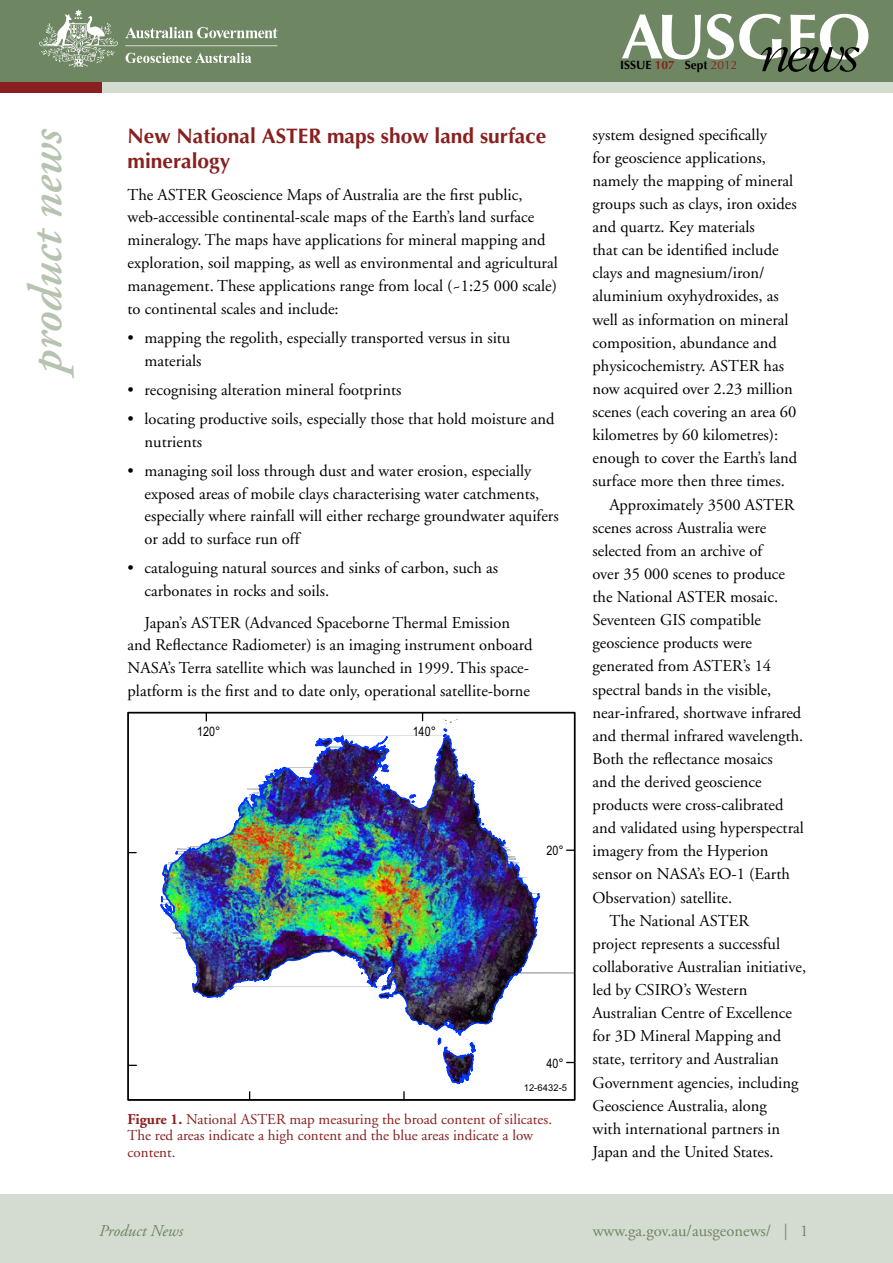
<style>
.page{position:relative;width:893px;height:1263px;background:#fff}
.page>*{position:absolute;margin:0;border:0;box-sizing:border-box;transform-origin:0 0}
.t1{font:italic 600 48px "Adobe Garamond";color:#b7c3b1}
.t2{font:700 21px/25.5px "Optima";color:#88201f}
.t3{font:16.5px/22.8px "Adobe Garamond";color:#000}
.t4{font:16.5px "Adobe Garamond";color:#6f8663}
.t5{font:italic 16.5px "Adobe Garamond";color:#6f8663}
.t6{font:15px/16.5px "Adobe Garamond";color:#88201f}
.t7{font:13.05px "Arial Narrow";letter-spacing:-.005em;color:#000}
.t8{font:700 12px "Optima";color:#000}
.t9{font:9.45px "Arial";color:#000}
.s1{color:#88201f}
.s2{font-weight:400;color:#88201f}
.s3{font-weight:700}
.s4{font-style:inherit}
</style>
<div class="page">
<div style="left:0;top:13px;width:893px;height:80px;background:#d4dbd0"></div>
<div style="left:0;top:11px;width:102px;height:82px;background:#88201f"></div>
<div style="left:0;top:0;width:893px;height:82px;background:#6f8663"></div>
<div style="left:0;top:1195px;width:893px;height:68px;background:#d4dbd0"></div>
<svg style="left:622px;top:14px;width:79px;height:45px"></svg>
<svg style="left:707px;top:14px;width:161px;height:58px"></svg>
<img style="left:39px;top:9px;width:239px;height:59px">
<svg style="left:543px;top:972px;width:30px;height:2px"></svg>
<img style="left:160px;top:727px;width:383px;height:358px">
<div style="left:128px;top:712px;width:448px;height:389px;border:2px solid #000"></div>
<svg style="left:403px;top:1091px;width:2px;height:9px"></svg>
<svg style="left:566px;top:849px;width:9px;height:2px"></svg>
<p class="t8" style="left:620px;top:58px;width:119px">issue <span class="s1">107</span> Sept <span class="s2">2012</span></p>
<p class="t2" style="left:128px;top:123px;width:420px">New National ASTER maps show land surface mineralogy</p>
<p class="t3" style="left:128px;top:183px;width:432px">The ASTER Geoscience Maps of Australia are the first public, web-accessible continental-scale maps of the Earth’s land surface mineralogy. The maps have applications for mineral mapping and exploration, soil mapping, as well as environmental and agricultural management. These applications range from local (~1:25 000 scale) to continental scales and include:</p>
<p class="t3" style="left:145px;top:327px;width:367px;text-indent:-17px">• mapping the regolith, especially transported versus in situ materials</p>
<p class="t3" style="left:128px;top:379px;width:275px">• recognising alteration mineral footprints</p>
<p class="t3" style="left:145px;top:408px;width:411px;text-indent:-17px">• locating productive soils, especially those that hold moisture and nutrients</p>
<p class="t3" style="left:145px;top:460px;width:416px;text-indent:-17px">• managing soil loss through dust and water erosion, especially exposed areas of mobile clays characterising water catchments, especially where rainfall will either recharge groundwater aquifers or add to surface run off</p>
<p class="t3" style="left:145px;top:557px;width:355px;text-indent:-17px">• cataloguing natural sources and sinks of carbon, such as carbonates in rocks and soils.</p>
<p class="t3" style="left:128px;top:611px;width:406px;text-align:center">Japan’s ASTER (Advanced Spaceborne Thermal Emission<br>and Reflectance Radiometer) is an imaging instrument onboard NASA’s Terra satellite which was launched in 1999. This space&shy;platform is the first and to date only, operational satellite-borne</p>
<h1 class="t1" style="left:20px;top:373px;width:246px;rotate:-90deg">product news</h1>
<p class="t3" style="left:592px;top:123px;width:176px">system designed specifically</p>
<p class="t3" style="left:592px;top:147px;width:175px">for geoscience applications,</p>
<p class="t3" style="left:592px;top:170px;width:202px">namely the mapping of mineral</p>
<p class="t3" style="left:592px;top:193px;width:206px">groups such as clays, iron oxides</p>
<p class="t3" style="left:592px;top:216px;width:164px">and quartz. Key materials</p>
<p class="t3" style="left:592px;top:239px;width:188px">that can be identified include</p>
<p class="t3" style="left:592px;top:262px;width:174px">clays and magnesium/iron/</p>
<p class="t3" style="left:592px;top:285px;width:188px">aluminium oxyhydroxides, as</p>
<p class="t3" style="left:592px;top:308px;width:198px">well as information on mineral</p>
<p class="t3" style="left:592px;top:331px;width:186px">composition, abundance and</p>
<p class="t3" style="left:592px;top:355px;width:193px">physicochemistry. ASTER has</p>
<p class="t3" style="left:592px;top:378px;width:202px">now acquired over 2.23 million</p>
<p class="t3" style="left:592px;top:401px;width:205px">scenes (each covering an area 60</p>
<p class="t3" style="left:592px;top:424px;width:187px">kilometres by 60 kilometres):</p>
<p class="t3" style="left:592px;top:447px;width:206px">enough to cover the Earth’s land</p>
<p class="t3" style="left:592px;top:470px;width:194px">surface more then three times.</p>
<p class="t3" style="left:609px;top:493px;width:186px">Approximately 3500 ASTER</p>
<p class="t3" style="left:592px;top:516px;width:175px">scenes across Australia were</p>
<p class="t3" style="left:592px;top:540px;width:171px">selected from an archive of</p>
<p class="t3" style="left:592px;top:563px;width:194px">over 35 000 scenes to produce</p>
<p class="t3" style="left:592px;top:586px;width:187px">the National ASTER mosaic.</p>
<p class="t3" style="left:592px;top:609px;width:170px">Seventeen GIS compatible</p>
<p class="t3" style="left:592px;top:632px;width:161px">geoscience products were</p>
<p class="t3" style="left:592px;top:655px;width:180px">generated from ASTER’s 14</p>
<p class="t3" style="left:592px;top:678px;width:180px">spectral bands in the visible,</p>
<p class="t3" style="left:592px;top:701px;width:210px">near-infrared, shortwave infrared</p>
<p class="t3" style="left:592px;top:724px;width:212px">and thermal infrared wavelength.</p>
<p class="t3" style="left:592px;top:748px;width:182px">Both the reflectance mosaics</p>
<p class="t3" style="left:592px;top:771px;width:171px">and the derived geoscience</p>
<p class="t3" style="left:592px;top:794px;width:192px">products were cross-calibrated</p>
<p class="t3" style="left:592px;top:817px;width:213px">and validated using hyperspectral</p>
<p class="t3" style="left:592px;top:840px;width:177px">imagery from the Hyperion</p>
<p class="t3" style="left:592px;top:863px;width:199px">sensor on NASA’s EO-1 (Earth</p>
<p class="t3" style="left:592px;top:886px;width:141px">Observation) satellite.</p>
<p class="t3" style="left:609px;top:909px;width:141px">The National ASTER</p>
<p class="t3" style="left:592px;top:932px;width:189px">project represents a successful</p>
<p class="t3" style="left:592px;top:956px;width:215px">collaborative Australian initiative,</p>
<p class="t3" style="left:592px;top:979px;width:156px">led by CSIRO’s Western</p>
<p class="t3" style="left:592px;top:1002px;width:201px">Australian Centre of Excellence</p>
<p class="t3" style="left:592px;top:1025px;width:190px">for 3D Mineral Mapping and</p>
<p class="t3" style="left:592px;top:1048px;width:188px">state, territory and Australian</p>
<p class="t3" style="left:592px;top:1071px;width:207px">Government agencies, including</p>
<p class="t3" style="left:592px;top:1094px;width:176px">Geoscience Australia, along</p>
<p class="t3" style="left:592px;top:1117px;width:189px">with international partners in</p>
<p class="t3" style="left:592px;top:1141px;width:182px">Japan and the United States.</p>
<p class="t7" style="left:197px;top:721px;width:25px">120°</p>
<p class="t7" style="left:413px;top:721px;width:25px">140°</p>
<p class="t7" style="left:546px;top:841px;width:19px">20°</p>
<p class="t7" style="left:546px;top:1053px;width:19px">40°</p>
<p class="t9" style="left:524px;top:1082px;width:45px">12-6432-5</p>
<p class="t6" style="left:128px;top:1111px;width:426px"><span class="s3">Figure 1.</span> National ASTER map measuring the broad content of silicates.<br>The red areas indicate a high content and the blue areas indicate a low content.</p>
<p class="t5" style="left:99px;top:1222px;width:85px">Product News</p>
<p class="t4" style="left:593px;top:1222px;width:217px">www.ga.gov.au/ausgeonews/ | <span class="s4">1</span></p>
</div>
